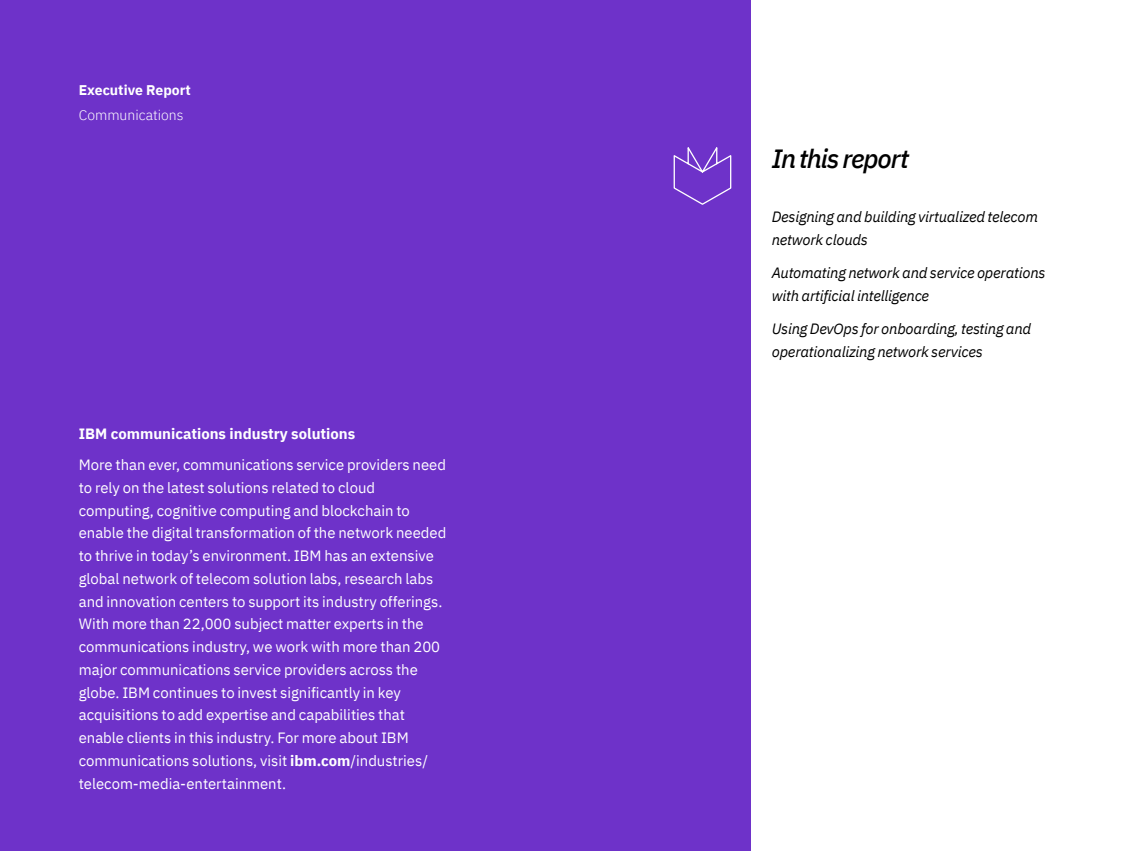
<style>
.page{position:relative;width:1134px;height:851px;background:#fff}
.page>*{position:absolute;margin:0;border:0;box-sizing:border-box;transform-origin:0 0}
.t1{font:italic 500 26.25px "IBM Plex Sans";letter-spacing:-.04em;color:#000}
.t2{font:14.88px/22.8px "IBM Plex Sans";color:#fff}
.t3{font:italic 14.88px/22.8px "IBM Plex Sans";letter-spacing:-.015em;color:#000}
.t4{font:700 14.88px "IBM Plex Sans";color:#fff}
.t5{font:700 14px "IBM Plex Sans";color:#fff}
.t6{font:300 14px "IBM Plex Sans";color:#fff}
.s1{font-weight:700}
</style>
<div class="page">
<div style="left:0;top:0;width:751px;height:850px;background:#6e32c9"></div>
<svg style="left:673px;top:147px;width:59px;height:58px"></svg>
<p class="t5" style="left:79px;top:79px;width:114px">Executive Report</p>
<p class="t6" style="left:79px;top:104px;width:106px">Communications</p>
<p class="t4" style="left:79px;top:422px;width:278px">IBM communications industry solutions</p>
<p class="t2" style="left:79px;top:452px;width:369px">More than ever, communications service providers need to rely on the latest solutions related to cloud computing, cognitive computing and blockchain to enable the digital transformation of the network needed to thrive in today’s environment. IBM has an extensive global network of telecom solution labs, research labs and innovation centers to support its industry offerings.<br>With more than 22,000 subject matter experts in the communications industry, we work with more than 200 major communications service providers across the globe. IBM continues to invest significantly in key acquisitions to add expertise and capabilities that enable clients in this industry. For more about IBM communications solutions, visit <span class="s1">ibm.com</span>/industries/ telecom-media-entertainment.</p>
<h1 class="t1" style="left:772px;top:138px;width:138px">In this report</h1>
<p class="t3" style="left:772px;top:204px;width:268px">Designing and building virtualized telecom network clouds</p>
<p class="t3" style="left:772px;top:260px;width:275px">Automating network and service operations with artificial intelligence</p>
<p class="t3" style="left:772px;top:316px;width:261px">Using DevOps for onboarding, testing and operationalizing network services</p>
</div>
